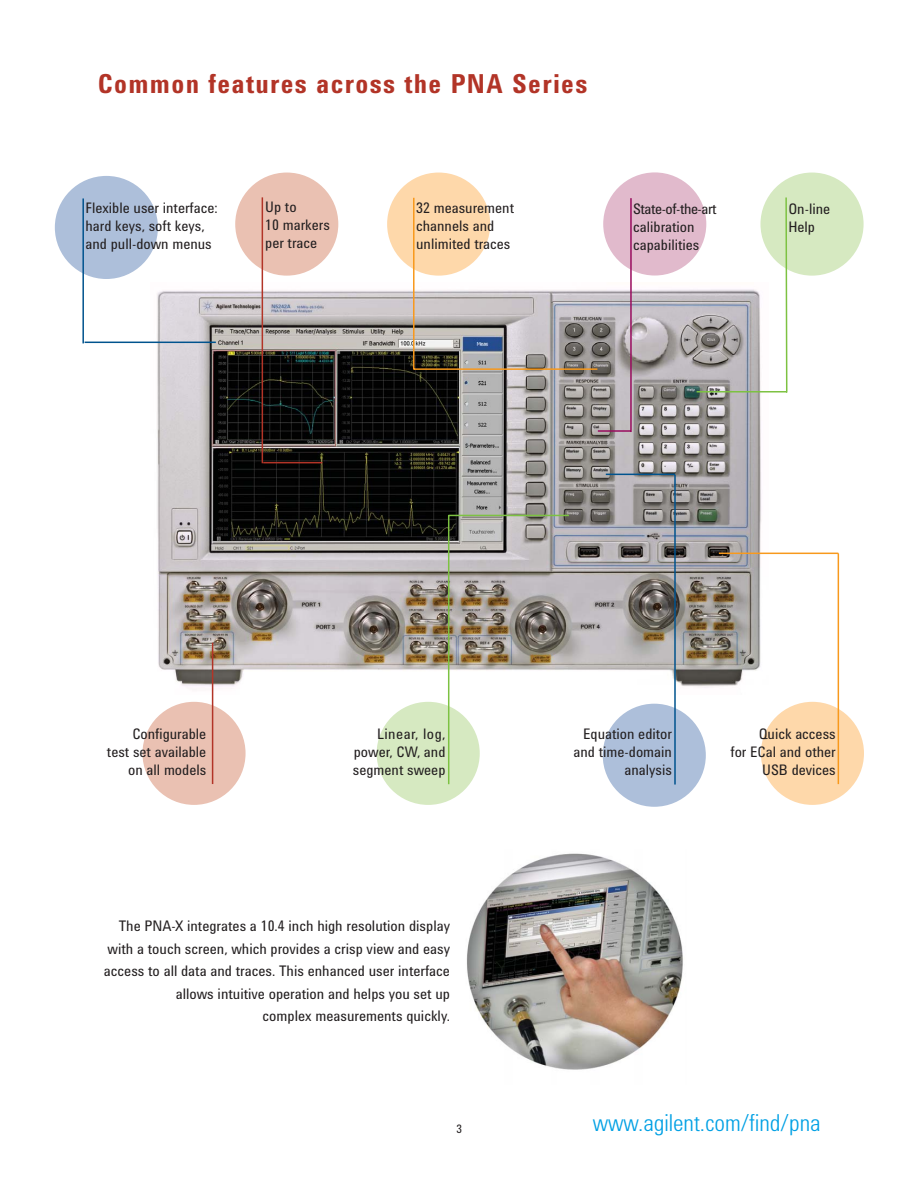
<style>
.page{position:relative;width:918px;height:1188px;background:#fff}
.page>*{position:absolute;margin:0;border:0;box-sizing:border-box;transform-origin:0 0}
.t1{font:700 26.85px "Agilent Condensed CFF";letter-spacing:.05em;color:#b23427}
.t2{font:300 24px "Agilent Condensed CFF";color:#00a0e4}
.t3{font:15px/18px "Agilent Condensed CFF";color:#231f20}
.t4{font:12px "Agilent Condensed CFF";color:#231f20}
</style>
<div class="page">
<img style="left:466px;top:853px;width:217px;height:217px">
<div style="left:55px;top:176px;width:103px;height:103px;background:#adbfda;border-radius:50%"></div>
<img style="left:150px;top:283px;width:618px;height:411px">
<hr style="left:82px;top:198px;width:2px;height:145px;background:#00538e">
<hr style="left:85px;top:342px;width:131px;height:1px;background:#00538e">
<div style="left:235px;top:173px;width:103px;height:103px;background:#eac1b2;border-radius:50%"></div>
<hr style="left:262px;top:197px;width:1px;height:266px;background:#b23427">
<hr style="left:263px;top:462px;width:59px;height:1px;background:#b23427">
<div style="left:387px;top:173px;width:103px;height:103px;background:#fed8aa;border-radius:50%"></div>
<hr style="left:413px;top:198px;width:2px;height:171px;background:#f8991c">
<hr style="left:414px;top:368px;width:183px;height:2px;background:#f8991c">
<div style="left:603px;top:172px;width:103px;height:104px;background:#e1bacc;border-radius:50%"></div>
<hr style="left:630px;top:198px;width:2px;height:234px;background:#990c5e">
<hr style="left:598px;top:430px;width:33px;height:2px;background:#990c5e">
<div style="left:760px;top:173px;width:104px;height:103px;background:#d6e9c1;border-radius:50%"></div>
<svg style="left:695px;top:196px;width:93px;height:198px"></svg>
<div style="left:603px;top:704px;width:103px;height:103px;background:#adbfda;border-radius:50%"></div>
<div style="left:142px;top:702px;width:104px;height:103px;background:#eac1b2;border-radius:50%"></div>
<div style="left:761px;top:702px;width:103px;height:103px;background:#fed8aa;border-radius:50%"></div>
<div style="left:377px;top:702px;width:103px;height:103px;background:#d6e9c1;border-radius:50%"></div>
<hr style="left:212px;top:643px;width:1px;height:141px;background:#b23427">
<hr style="left:448px;top:515px;width:1px;height:269px;background:#7dc242">
<hr style="left:448px;top:515px;width:121px;height:1px;background:#7dc242">
<hr style="left:674px;top:475px;width:2px;height:310px;background:#00538e">
<hr style="left:606px;top:474px;width:69px;height:1px;background:#00538e">
<hr style="left:838px;top:554px;width:1px;height:230px;background:#f8991c">
<hr style="left:719px;top:553px;width:119px;height:1px;background:#f8991c">
<h1 class="t1" style="left:98px;top:74px;width:491px">Common features across the PNA Series</h1>
<p class="t3" style="left:86px;top:201px;width:134px">Flexible user interface: hard keys, soft keys, and pull-down menus</p>
<p class="t3" style="left:265px;top:200px;width:66px">Up to<br>10 markers per trace</p>
<p class="t3" style="left:416px;top:200px;width:99px">32 measurement channels and unlimited traces</p>
<p class="t3" style="left:633px;top:201px;width:85px">State-of-the-art calibration capabilities</p>
<p class="t3" style="left:788px;top:201px;width:43px">On-line<br>Help</p>
<p class="t3" style="left:107px;top:727px;width:101px;text-align:right">Configurable test set available on all models</p>
<p class="t3" style="left:353px;top:727px;width:94px;text-align:justify;text-indent:24px">Linear, log, power, CW, and segment sweep</p>
<p class="t3" style="left:574px;top:727px;width:100px;text-align:right">Equation editor and time-domain analysis</p>
<p class="t3" style="left:731px;top:727px;width:107px;text-align:right">Quick access<br>for ECal and other<br>USB devices</p>
<p class="t3" style="left:104px;top:916px;width:348px;line-height:22.5px;text-align:right">The PNA-X integrates a 10.4 inch high resolution display with a touch screen, which provides a crisp view and easy access to all data and traces. This enhanced user interface allows intuitive operation and helps you set up<br>complex measurements quickly.</p>
<p class="t4" style="left:456px;top:1124px;width:7px">3</p>
<h2 class="t2" style="left:593px;top:1114px;width:229px">www.agilent.com/find/pna</h2>
</div>
